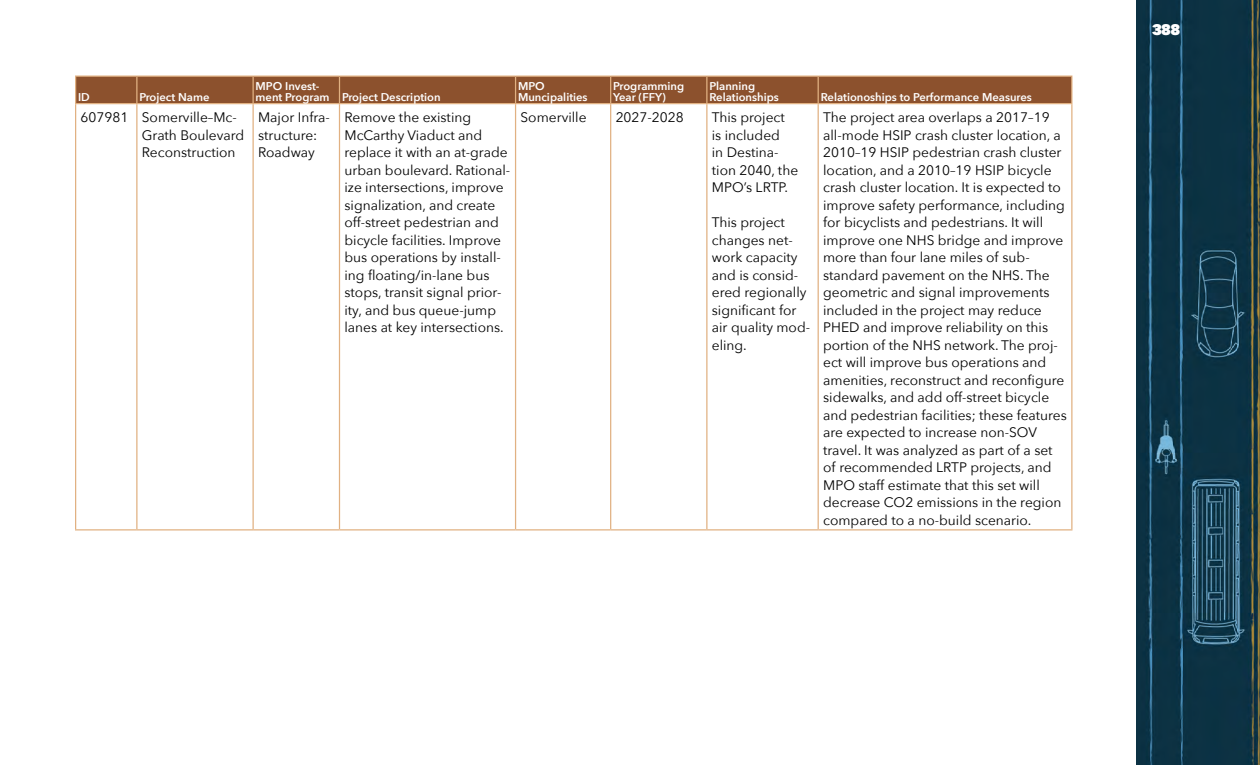
<style>
.page{position:relative;width:1260px;height:765px;background:#fff}
.page>*{position:absolute;margin:0;border:0;box-sizing:border-box;transform-origin:0 0}
.t1{font:800 15px "Avenir Next";color:#fff}
.table_body_left{font:13.75px/17.5px "Avenir Next";color:#000}
.Table_header_tiny{font:600 11.25px/11.2px "Avenir Next";color:#fff}
</style>
<div class="page">
<img style="left:1136px;top:0;width:124px;height:765px">
<hr style="left:75px;top:104px;width:1px;height:425px;background:#e1b182">
<hr style="left:136px;top:104px;width:2px;height:425px;background:#e1b182">
<hr style="left:252px;top:104px;width:2px;height:425px;background:#e1b182">
<hr style="left:339px;top:104px;width:1px;height:425px;background:#e1b182">
<hr style="left:515px;top:104px;width:1px;height:425px;background:#e1b182">
<hr style="left:610px;top:104px;width:1px;height:425px;background:#e1b182">
<hr style="left:706px;top:104px;width:2px;height:425px;background:#e1b182">
<hr style="left:818px;top:104px;width:1px;height:425px;background:#e1b182">
<hr style="left:1071px;top:104px;width:1px;height:425px;background:#e1b182">
<hr style="left:75px;top:529px;width:62px;height:1px;background:#e1b182">
<hr style="left:137px;top:529px;width:116px;height:1px;background:#e1b182">
<hr style="left:253px;top:529px;width:86px;height:1px;background:#e1b182">
<hr style="left:340px;top:529px;width:176px;height:1px;background:#e1b182">
<hr style="left:516px;top:529px;width:95px;height:1px;background:#e1b182">
<hr style="left:611px;top:529px;width:96px;height:1px;background:#e1b182">
<hr style="left:707px;top:529px;width:111px;height:1px;background:#e1b182">
<hr style="left:818px;top:529px;width:254px;height:1px;background:#e1b182">
<div style="left:75px;top:76px;width:997px;height:28px;background:#8c512d"></div>
<hr style="left:137px;top:76px;width:116px;height:1px;background:#e1b182">
<hr style="left:253px;top:76px;width:86px;height:1px;background:#e1b182">
<hr style="left:340px;top:76px;width:176px;height:1px;background:#e1b182">
<hr style="left:516px;top:76px;width:95px;height:1px;background:#e1b182">
<hr style="left:611px;top:76px;width:96px;height:1px;background:#e1b182">
<hr style="left:707px;top:76px;width:111px;height:1px;background:#e1b182">
<hr style="left:818px;top:76px;width:254px;height:1px;background:#e1b182">
<hr style="left:75px;top:103px;width:62px;height:1px;background:#e1b182">
<hr style="left:137px;top:103px;width:116px;height:1px;background:#e1b182">
<hr style="left:253px;top:103px;width:86px;height:1px;background:#e1b182">
<hr style="left:340px;top:103px;width:176px;height:1px;background:#e1b182">
<hr style="left:516px;top:103px;width:95px;height:1px;background:#e1b182">
<hr style="left:611px;top:103px;width:96px;height:1px;background:#e1b182">
<hr style="left:707px;top:103px;width:111px;height:1px;background:#e1b182">
<hr style="left:818px;top:103px;width:254px;height:1px;background:#e1b182">
<p class="Table_header_tiny" style="left:78px;top:91px;width:13px">ID</p>
<p class="Table_header_tiny" style="left:139px;top:91px;width:72px">Project Name</p>
<p class="Table_header_tiny" style="left:256px;top:80px;width:76px">MPO Invest&shy;ment Program</p>
<p class="Table_header_tiny" style="left:342px;top:91px;width:100px">Project Description</p>
<p class="Table_header_tiny" style="left:518px;top:80px;width:71px">MPO<br>Muncipalities</p>
<p class="Table_header_tiny" style="left:613px;top:80px;width:73px">Programming<br>Year (FFY)</p>
<p class="Table_header_tiny" style="left:709px;top:80px;width:71px">Planning<br>Relationships</p>
<p class="Table_header_tiny" style="left:821px;top:91px;width:213px">Relationoships to Performance Measures</p>
<p class="table_body_left" style="left:81px;top:108px;width:49px">607981</p>
<p class="table_body_left" style="left:142px;top:108px;width:104px">Somerville–Mc-<br>Grath Boulevard<br>Reconstruction</p>
<p class="table_body_left" style="left:258px;top:108px;width:73px">Major Infra&shy;structure:<br>Roadway</p>
<p class="table_body_left" style="left:345px;top:108px;width:167px">Remove the existing<br>McCarthy Viaduct and replace it with an at-grade urban boulevard. Rational&shy;ize intersections, improve signalization, and create off-street pedestrian and bicycle facilities. Improve bus operations by install&shy;ing floating/in-lane bus stops, transit signal prior&shy;ity, and bus queue-jump lanes at key intersections.</p>
<p class="table_body_left" style="left:521px;top:108px;width:68px">Somerville</p>
<p class="table_body_left" style="left:616px;top:108px;width:70px">2027-2028</p>
<p class="table_body_left" style="left:712px;top:108px;width:88px">This project<br>is included<br>in Destina&shy;tion 2040, the<br>MPO’s LRTP.</p>
<p class="table_body_left" style="left:823px;top:108px;width:245px">The project area overlaps a 2017–19 all-mode HSIP crash cluster location, a 2010–19 HSIP pedestrian crash cluster location, and a 2010–19 HSIP bicycle crash cluster location. It is expected to improve safety performance, including for bicyclists and pedestrians. It will improve one NHS bridge and improve more than four lane miles of sub&shy;standard pavement on the NHS. The geometric and signal improvements included in the project may reduce PHED and improve reliability on this portion of the NHS network. The proj&shy;ect will improve bus operations and amenities, reconstruct and reconfigure sidewalks, and add off-street bicycle and pedestrian facilities; these features are expected to increase non-SOV travel. It was analyzed as part of a set of recommended LRTP projects, and MPO staff estimate that this set will decrease CO2 emissions in the region compared to a no-build scenario.</p>
<p class="table_body_left" style="left:712px;top:213px;width:100px">This project changes net&shy;work capacity and is consid&shy;ered regionally significant for air quality mod&shy;eling.</p>
<p class="t1" style="left:1152px;top:20px;width:30px">388</p>
</div>
